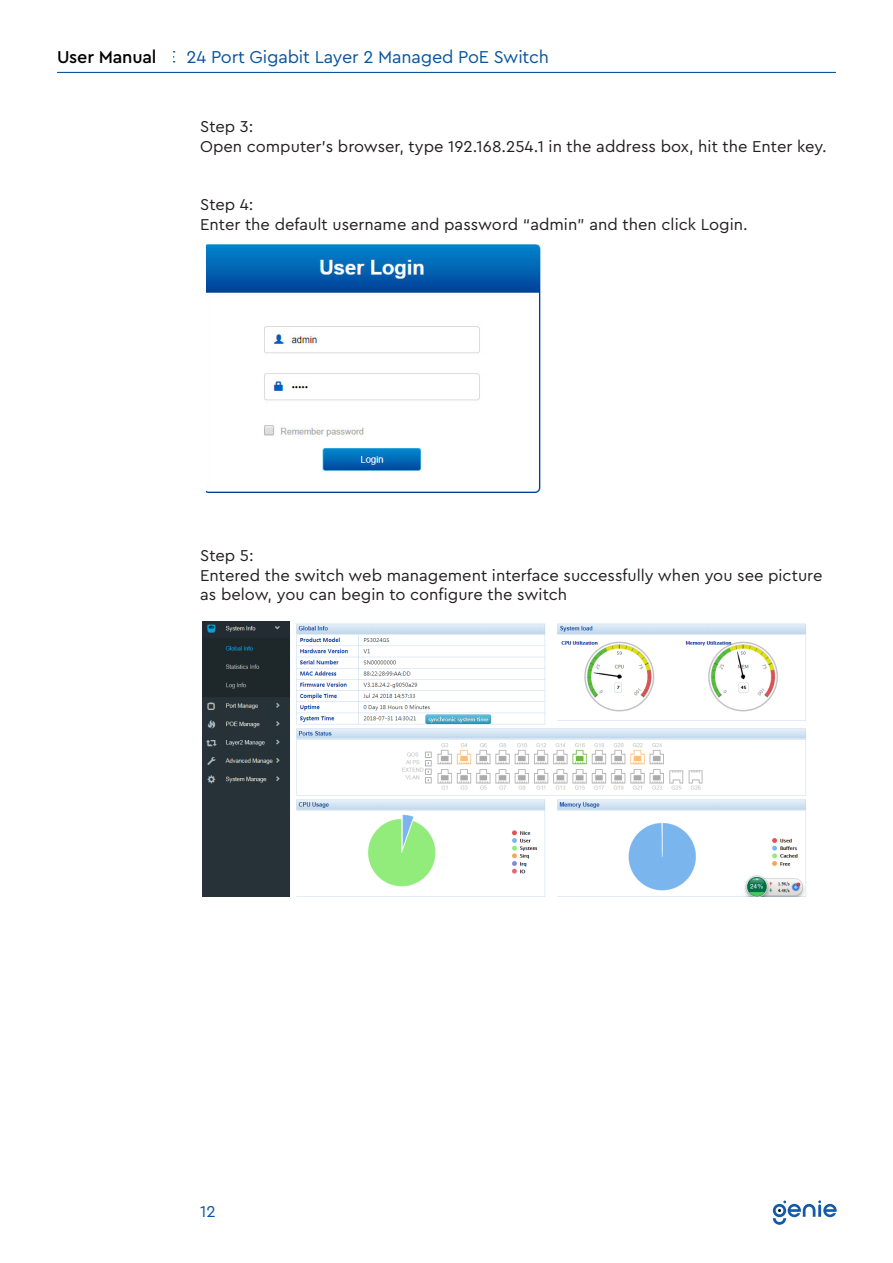
<style>
.page{position:relative;width:893px;height:1263px;background:#fff}
.page>*{position:absolute;margin:0;border:0;box-sizing:border-box;transform-origin:0 0}
.t1{font:18px "Cera Pro";letter-spacing:-.01em;color:#09559e}
.t2{font:500 18px "Cera Pro";letter-spacing:-.01em;color:#000}
.t3{font:16.5px/19.5px "Cera Pro";color:#231f20}
.t4{font:16.5px "Cera Pro";color:#09559e}
</style>
<div class="page">
<hr style="left:57px;top:72px;width:779px;height:1px;background:#09559e">
<svg style="left:173px;top:51px;width:2px;height:12px"></svg>
<svg style="left:773px;top:1200px;width:64px;height:25px"></svg>
<img style="left:206px;top:244px;width:334px;height:249px">
<img style="left:202px;top:621px;width:604px;height:275px">
<p class="t2" style="left:57px;top:45px;width:101px">User Manual</p>
<p class="t1" style="left:187px;top:45px;width:364px">24 Port Gigabit Layer 2 Managed PoE Switch</p>
<p class="t3" style="left:200px;top:116px;width:55px">Step 3:</p>
<p class="t3" style="left:200px;top:135px;width:628px">Open computer’s browser, type 192.168.254.1 in the address box, hit the Enter key.</p>
<p class="t3" style="left:200px;top:194px;width:55px">Step 4:</p>
<p class="t3" style="left:200px;top:213px;width:549px">Enter the default username and password “admin” and then click Login.</p>
<p class="t3" style="left:200px;top:545px;width:55px">Step 5:</p>
<p class="t3" style="left:200px;top:564px;width:624px">Entered the switch web management interface successfully when you see picture as below, you can begin to configure the switch</p>
<p class="t4" style="left:200px;top:1200px;width:17px">12</p>
</div>
